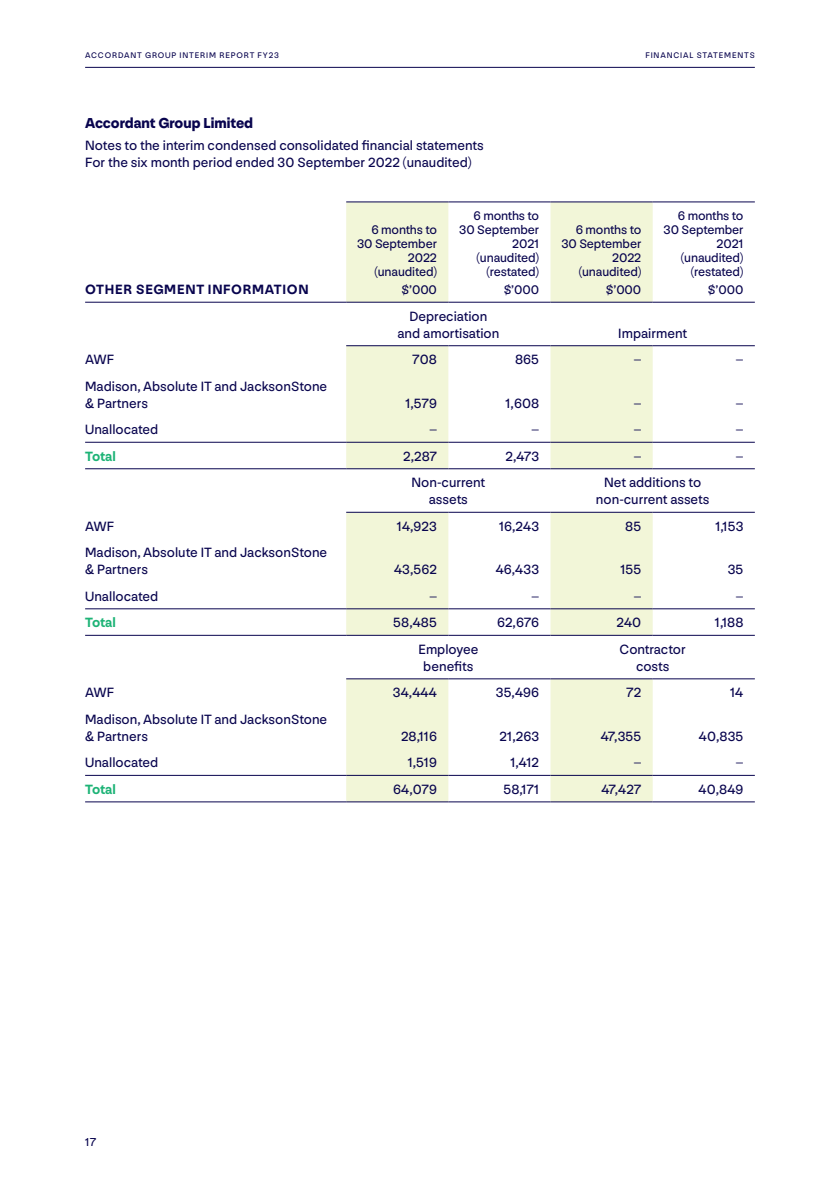
<style>
.page{position:relative;width:840px;height:1191px;background:#fff}
.page>*{position:absolute;margin:0;border:0;box-sizing:border-box;transform-origin:0 0}
.Page_Heading-1_NEW{font:900 15px "NN Nouvelle Grotesk";color:#08044e}
.Fin_Body_NEW{font:14px/17px "NN Nouvelle Grotesk";color:#08044e;text-align:center}
.Page_Heading-2_NEW{font:14px "NN Nouvelle Grotesk";color:#08044e}
.Notes_Sub-0_NEW{font:700 14px "NN Nouvelle Grotesk";letter-spacing:.05em;color:#08044e}
.Fin_Body_NEW-2{font:700 14px "NN Nouvelle Grotesk";letter-spacing:-.01em;color:#1db376}
.Table_Heading_Date_e{font:13px/14px "NN Nouvelle Grotesk";letter-spacing:-.01em;color:#08044e;text-align:right}
.t1{font:12px "NN Forever Grotesk STD";color:#08044e}
.t2{font:8.4px "NN Nouvelle Grotesk";letter-spacing:.1em;color:#08044e}
</style>
<div class="page">
<svg style="left:346px;top:202px;width:306px;height:599px;fill:#f2f6d8"></svg>
<hr style="left:346px;top:201px;width:102px;height:1px;background:#08044e">
<hr style="left:448px;top:201px;width:102px;height:1px;background:#08044e">
<hr style="left:550px;top:201px;width:102px;height:1px;background:#08044e">
<hr style="left:652px;top:201px;width:102px;height:1px;background:#08044e">
<hr style="left:85px;top:302px;width:261px;height:1px;background:#08044e">
<hr style="left:346px;top:302px;width:102px;height:1px;background:#08044e">
<hr style="left:448px;top:302px;width:102px;height:1px;background:#08044e">
<hr style="left:550px;top:302px;width:102px;height:1px;background:#08044e">
<hr style="left:652px;top:302px;width:102px;height:1px;background:#08044e">
<hr style="left:85px;top:442px;width:261px;height:1px;background:#08044e">
<hr style="left:346px;top:442px;width:102px;height:1px;background:#08044e">
<hr style="left:448px;top:442px;width:102px;height:1px;background:#08044e">
<hr style="left:550px;top:442px;width:102px;height:1px;background:#08044e">
<hr style="left:652px;top:442px;width:102px;height:1px;background:#08044e">
<hr style="left:85px;top:468px;width:261px;height:1px;background:#08044e">
<hr style="left:346px;top:468px;width:102px;height:1px;background:#08044e">
<hr style="left:448px;top:468px;width:102px;height:1px;background:#08044e">
<hr style="left:550px;top:468px;width:102px;height:1px;background:#08044e">
<hr style="left:652px;top:468px;width:102px;height:1px;background:#08044e">
<hr style="left:346px;top:345px;width:102px;height:1px;background:#08044e">
<hr style="left:448px;top:345px;width:102px;height:1px;background:#08044e">
<hr style="left:550px;top:345px;width:102px;height:1px;background:#08044e">
<hr style="left:652px;top:345px;width:102px;height:1px;background:#08044e">
<hr style="left:346px;top:512px;width:102px;height:1px;background:#08044e">
<hr style="left:448px;top:512px;width:102px;height:1px;background:#08044e">
<hr style="left:550px;top:512px;width:102px;height:1px;background:#08044e">
<hr style="left:652px;top:512px;width:102px;height:1px;background:#08044e">
<hr style="left:85px;top:608px;width:261px;height:1px;background:#08044e">
<hr style="left:346px;top:608px;width:102px;height:1px;background:#08044e">
<hr style="left:448px;top:608px;width:102px;height:1px;background:#08044e">
<hr style="left:550px;top:608px;width:102px;height:1px;background:#08044e">
<hr style="left:652px;top:608px;width:102px;height:1px;background:#08044e">
<hr style="left:85px;top:635px;width:261px;height:1px;background:#08044e">
<hr style="left:346px;top:635px;width:102px;height:1px;background:#08044e">
<hr style="left:448px;top:635px;width:102px;height:1px;background:#08044e">
<hr style="left:550px;top:635px;width:102px;height:1px;background:#08044e">
<hr style="left:652px;top:635px;width:102px;height:1px;background:#08044e">
<hr style="left:85px;top:775px;width:261px;height:1px;background:#08044e">
<hr style="left:346px;top:775px;width:102px;height:1px;background:#08044e">
<hr style="left:448px;top:775px;width:102px;height:1px;background:#08044e">
<hr style="left:550px;top:775px;width:102px;height:1px;background:#08044e">
<hr style="left:652px;top:775px;width:102px;height:1px;background:#08044e">
<hr style="left:85px;top:801px;width:261px;height:1px;background:#08044e">
<hr style="left:346px;top:801px;width:102px;height:1px;background:#08044e">
<hr style="left:448px;top:801px;width:102px;height:1px;background:#08044e">
<hr style="left:550px;top:801px;width:102px;height:1px;background:#08044e">
<hr style="left:652px;top:801px;width:102px;height:1px;background:#08044e">
<hr style="left:346px;top:678px;width:102px;height:1px;background:#08044e">
<hr style="left:448px;top:678px;width:102px;height:1px;background:#08044e">
<hr style="left:550px;top:678px;width:102px;height:1px;background:#08044e">
<hr style="left:652px;top:678px;width:102px;height:1px;background:#08044e">
<hr style="left:85px;top:67px;width:669px;height:1px;background:#08044e">
<p class="t2" style="left:85px;top:50px;width:195px">ACCORDANT GROUP INTERIM REPORT FY23</p>
<p class="t2" style="left:645px;top:50px;width:111px">FINANCIAL STATEMENTS</p>
<p class="Page_Heading-1_NEW" style="left:85px;top:112px;width:169px">Accordant Group Limited</p>
<p class="Page_Heading-2_NEW" style="left:85px;top:136px;width:400px">Notes to the interim condensed consolidated financial statements</p>
<p class="Page_Heading-2_NEW" style="left:85px;top:153px;width:388px">For the six month period ended 30 September 2022 (unaudited)</p>
<p class="Table_Heading_Date_e" style="left:357px;top:222px;width:81px">6 months to<br>30 September<br>2022 (unaudited)</p>
<p class="Table_Heading_Date_e" style="left:459px;top:208px;width:81px">6 months to<br>30 September<br>2021 (unaudited) (restated)</p>
<p class="Table_Heading_Date_e" style="left:561px;top:222px;width:81px">6 months to<br>30 September<br>2022 (unaudited)</p>
<p class="Table_Heading_Date_e" style="left:663px;top:208px;width:81px">6 months to<br>30 September<br>2021 (unaudited) (restated)</p>
<p class="Notes_Sub-0_NEW" style="left:85px;top:280px;width:225px">OTHER SEGMENT INFORMATION</p>
<p class="Table_Heading_Date_e" style="left:401px;top:283px;width:37px">$’000</p>
<p class="Table_Heading_Date_e" style="left:503px;top:283px;width:37px">$’000</p>
<p class="Table_Heading_Date_e" style="left:605px;top:283px;width:37px">$’000</p>
<p class="Table_Heading_Date_e" style="left:707px;top:283px;width:37px">$’000</p>
<p class="Fin_Body_NEW" style="left:397px;top:308px;width:103px">Depreciation and amortisation</p>
<p class="Fin_Body_NEW" style="left:618px;top:325px;width:70px">Impairment</p>
<p class="Fin_Body_NEW" style="left:85px;top:351px;width:30px">AWF</p>
<p class="Fin_Body_NEW" style="left:412px;top:351px;width:26px">708</p>
<p class="Fin_Body_NEW" style="left:515px;top:351px;width:25px">865</p>
<p class="Fin_Body_NEW" style="left:633px;top:351px;width:9px">–</p>
<p class="Fin_Body_NEW" style="left:735px;top:351px;width:9px">–</p>
<p class="Fin_Body_NEW" style="left:85px;top:378px;width:243px;text-align:left">Madison, Absolute IT and JacksonStone &amp; Partners</p>
<p class="Fin_Body_NEW" style="left:405px;top:395px;width:33px">1,579</p>
<p class="Fin_Body_NEW" style="left:505px;top:395px;width:35px">1,608</p>
<p class="Fin_Body_NEW" style="left:633px;top:395px;width:9px">–</p>
<p class="Fin_Body_NEW" style="left:735px;top:395px;width:9px">–</p>
<p class="Fin_Body_NEW" style="left:85px;top:421px;width:75px">Unallocated</p>
<p class="Fin_Body_NEW" style="left:429px;top:421px;width:9px">–</p>
<p class="Fin_Body_NEW" style="left:531px;top:421px;width:9px">–</p>
<p class="Fin_Body_NEW" style="left:633px;top:421px;width:9px">–</p>
<p class="Fin_Body_NEW" style="left:735px;top:421px;width:9px">–</p>
<p class="Fin_Body_NEW-2" style="left:85px;top:447px;width:32px">Total</p>
<p class="Fin_Body_NEW" style="left:403px;top:448px;width:35px">2,287</p>
<p class="Fin_Body_NEW" style="left:505px;top:448px;width:35px">2,473</p>
<p class="Fin_Body_NEW" style="left:633px;top:448px;width:9px">–</p>
<p class="Fin_Body_NEW" style="left:735px;top:448px;width:9px">–</p>
<p class="Fin_Body_NEW" style="left:411px;top:474px;width:75px">Non‑current assets</p>
<p class="Fin_Body_NEW" style="left:595px;top:474px;width:115px">Net additions to non‑current assets</p>
<p class="Fin_Body_NEW" style="left:85px;top:518px;width:30px">AWF</p>
<p class="Fin_Body_NEW" style="left:396px;top:518px;width:42px">14,923</p>
<p class="Fin_Body_NEW" style="left:498px;top:518px;width:42px">16,243</p>
<p class="Fin_Body_NEW" style="left:625px;top:518px;width:18px">85</p>
<p class="Fin_Body_NEW" style="left:715px;top:518px;width:30px">1,153</p>
<p class="Fin_Body_NEW" style="left:85px;top:544px;width:243px;text-align:left">Madison, Absolute IT and JacksonStone &amp; Partners</p>
<p class="Fin_Body_NEW" style="left:394px;top:561px;width:44px">43,562</p>
<p class="Fin_Body_NEW" style="left:495px;top:561px;width:45px">46,433</p>
<p class="Fin_Body_NEW" style="left:620px;top:561px;width:22px">155</p>
<p class="Fin_Body_NEW" style="left:727px;top:561px;width:17px">35</p>
<p class="Fin_Body_NEW" style="left:85px;top:588px;width:75px">Unallocated</p>
<p class="Fin_Body_NEW" style="left:429px;top:588px;width:9px">–</p>
<p class="Fin_Body_NEW" style="left:531px;top:588px;width:9px">–</p>
<p class="Fin_Body_NEW" style="left:633px;top:588px;width:9px">–</p>
<p class="Fin_Body_NEW" style="left:735px;top:588px;width:9px">–</p>
<p class="Fin_Body_NEW-2" style="left:85px;top:613px;width:32px">Total</p>
<p class="Fin_Body_NEW" style="left:393px;top:614px;width:45px">58,485</p>
<p class="Fin_Body_NEW" style="left:497px;top:614px;width:44px">62,676</p>
<p class="Fin_Body_NEW" style="left:616px;top:614px;width:26px">240</p>
<p class="Fin_Body_NEW" style="left:714px;top:614px;width:30px">1,188</p>
<p class="Fin_Body_NEW" style="left:418px;top:641px;width:61px">Employee benefits</p>
<p class="Fin_Body_NEW" style="left:619px;top:641px;width:68px">Contractor costs</p>
<p class="Fin_Body_NEW" style="left:85px;top:684px;width:30px">AWF</p>
<p class="Fin_Body_NEW" style="left:392px;top:684px;width:46px">34,444</p>
<p class="Fin_Body_NEW" style="left:495px;top:684px;width:45px">35,496</p>
<p class="Fin_Body_NEW" style="left:626px;top:684px;width:16px">72</p>
<p class="Fin_Body_NEW" style="left:729px;top:684px;width:15px">14</p>
<p class="Fin_Body_NEW" style="left:85px;top:711px;width:243px;text-align:left">Madison, Absolute IT and JacksonStone &amp; Partners</p>
<p class="Fin_Body_NEW" style="left:401px;top:728px;width:37px">28,116</p>
<p class="Fin_Body_NEW" style="left:499px;top:728px;width:41px">21,263</p>
<p class="Fin_Body_NEW" style="left:600px;top:728px;width:42px">47,355</p>
<p class="Fin_Body_NEW" style="left:698px;top:728px;width:46px">40,835</p>
<p class="Fin_Body_NEW" style="left:85px;top:754px;width:75px">Unallocated</p>
<p class="Fin_Body_NEW" style="left:407px;top:754px;width:31px">1,519</p>
<p class="Fin_Body_NEW" style="left:510px;top:754px;width:30px">1,412</p>
<p class="Fin_Body_NEW" style="left:633px;top:754px;width:9px">–</p>
<p class="Fin_Body_NEW" style="left:735px;top:754px;width:9px">–</p>
<p class="Fin_Body_NEW-2" style="left:85px;top:780px;width:32px">Total</p>
<p class="Fin_Body_NEW" style="left:393px;top:781px;width:45px">64,079</p>
<p class="Fin_Body_NEW" style="left:503px;top:781px;width:37px">58,171</p>
<p class="Fin_Body_NEW" style="left:601px;top:781px;width:41px">47,427</p>
<p class="Fin_Body_NEW" style="left:698px;top:781px;width:46px">40,849</p>
<p class="t1" style="left:85px;top:1134px;width:13px">17</p>
</div>
